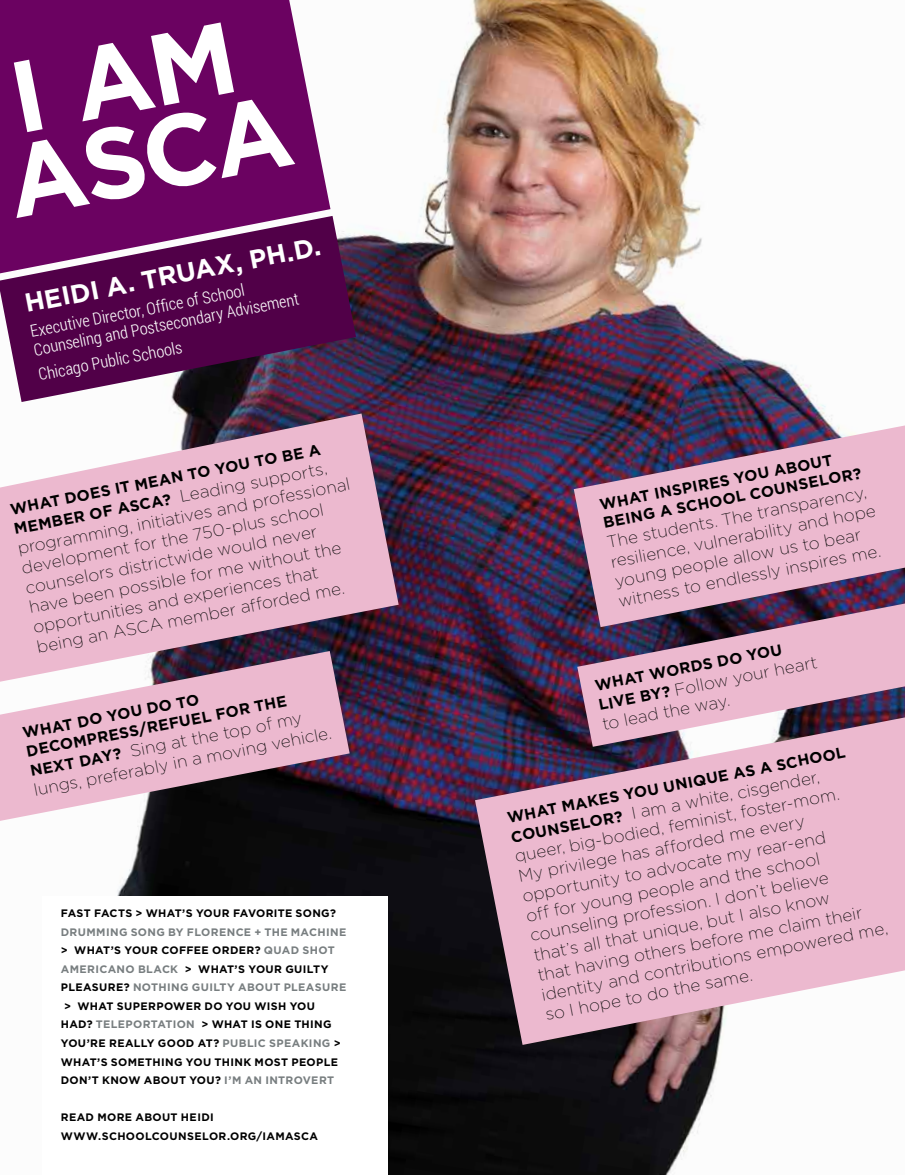
<style>
.page{position:relative;width:905px;height:1175px;background:#fff}
.page>*{position:absolute;margin:0;border:0;box-sizing:border-box;transform-origin:0 0}
.t1{font:700 101.1px/82.3px "Gotham";color:#fff}
.t2{font:700 25.95px "Gotham";color:#fff}
.t3{font:200 16.95px/20.1px "Gotham";color:#000}
.t4{font:300 16.65px/18.8px "Roboto Condensed";color:#fff}
.t5{font:700 15.45px/18.6px "Gotham";color:#000}
.t6{font:700 10.8px/18.6px "Gotham";letter-spacing:.03em;color:#000}
.t7{font:700 10.8px "Gotham";letter-spacing:.035em;color:#787e80}
.s1{font-weight:700;font-size:15.45px}
.s2{color:#787e80}
.s3{color:#000}
</style>
<div class="page">
<img style="left:117px;top:0;width:716px;height:1174px">
<img style="left:573px;top:425px;width:331px;height:202px">
<img style="left:577px;top:603px;width:327px;height:114px">
<svg style="left:475px;top:717px;width:429px;height:327px;background:#d0a7bb"></svg>
<div style="left:42px;top:896px;width:345px;height:278px;background:#fff"></div>
<svg style="left:0;top:216px;width:356px;height:186px;background:#5b1d55"></svg>
<svg style="left:0;top:0;width:330px;height:273px;background:#6f0d66"></svg>
<svg style="left:0;top:413px;width:398px;height:268px;background:#d3aabe"></svg>
<svg style="left:0;top:651px;width:349px;height:170px;background:#bd9aab"></svg>
<h1 class="t1" style="left:-16px;top:62px;width:290px;rotate:-11deg">I AM<br>ASCA</h1>
<h2 class="t2" style="left:22px;top:286px;width:302px;rotate:-11deg">HEIDI A. TRUAX, PH.D.</h2>
<p class="t4" style="left:29px;top:321px;width:271px;rotate:-11deg">Executive Director, Offi ce of School<br>Counseling and Postsecondary Advisement</p>
<p class="t4" style="left:37px;top:365px;width:147px;rotate:-11deg">Chicago Public Schools</p>
<p class="t5" style="left:9px;top:500px;width:317px;rotate:-11deg">WHAT DOES IT MEAN TO YOU TO BE A</p>
<p class="t3" style="left:12px;top:518px;width:340px;rotate:-11deg"><span class="s1">MEMBER OF ASCA?</span> Leading supports, programming, initiatives and professional development for the 750-plus school counselors districtwide would never have been possible for me without the opportunities and experiences that being an ASCA member afforded me.</p>
<p class="t5" style="left:21px;top:723px;width:266px;rotate:-11deg">WHAT DO YOU DO TO<br>DECOMPRESS/REFUEL FOR THE</p>
<p class="t3" style="left:28px;top:760px;width:304px;rotate:-11deg"><span class="s1">NEXT DAY?</span> Sing at the top of my lungs, preferably in a moving vehicle.</p>
<p class="t6" style="left:61px;top:903px;width:277px">FAST FACTS &gt; WHAT’S YOUR FAVORITE SONG?</p>
<p class="t7" style="left:61px;top:924px;width:287px">DRUMMING SONG BY FLORENCE + THE MACHINE</p>
<p class="t6" style="left:61px;top:941px;width:275px">&gt; WHAT’S YOUR COFFEE ORDER? <span class="s2">QUAD SHOT</span></p>
<p class="t6" style="left:61px;top:959px;width:269px"><span class="s2">AMERICANO BLACK</span> &gt; WHAT’S YOUR GUILTY</p>
<p class="t7" style="left:61px;top:980px;width:287px"><span class="s3">PLEASURE?</span> NOTHING GUILTY ABOUT PLEASURE</p>
<p class="t6" style="left:64px;top:996px;width:252px">&gt; WHAT SUPERPOWER DO YOU WISH YOU</p>
<p class="t6" style="left:61px;top:1015px;width:272px">HAD? <span class="s2">TELEPORTATION</span> &gt; WHAT IS ONE THING</p>
<p class="t6" style="left:61px;top:1033px;width:281px">YOU’RE REALLY GOOD AT? <span class="s2">PUBLIC SPEAKING</span> &gt;</p>
<p class="t6" style="left:61px;top:1052px;width:278px">WHAT’S SOMETHING YOU THINK MOST PEOPLE</p>
<p class="t6" style="left:61px;top:1070px;width:275px">DON’T KNOW ABOUT YOU? <span class="s2">I’M AN INTROVERT</span></p>
<p class="t6" style="left:61px;top:1108px;width:259px">READ MORE ABOUT HEIDI<br>WWW.SCHOOLCOUNSELOR.ORG/IAMASCA</p>
<p class="t5" style="left:598px;top:495px;width:264px;rotate:-11deg">WHAT INSPIRES YOU ABOUT<br>BEING A SCHOOL COUNSELOR?</p>
<p class="t3" style="left:605px;top:531px;width:271px;rotate:-11deg">The students. The transparency, resilience, vulnerability and hope young people allow us to bear witness to endlessly inspires me.</p>
<p class="t5" style="left:593px;top:676px;width:192px;rotate:-11deg">WHAT WORDS DO YOU</p>
<p class="t3" style="left:596px;top:694px;width:224px;rotate:-11deg"><span class="s1">LIVE BY?</span> Follow your heart to lead the way.</p>
<p class="t5" style="left:505px;top:808px;width:346px;rotate:-11deg">WHAT MAKES YOU UNIQUE AS A SCHOOL</p>
<p class="t3" style="left:509px;top:826px;width:353px;rotate:-11deg"><span class="s1">COUNSELOR?</span> I am a white, cisgender, queer, big-bodied, feminist, foster-mom.<br>My privilege has afforded me every opportunity to advocate my rear-end<br>off for young people and the school counseling profession. I don’t believe that’s all that unique, but I also know<br>that having others before me claim their identity and contributions empowered me, so I hope to do the same.</p>
</div>
